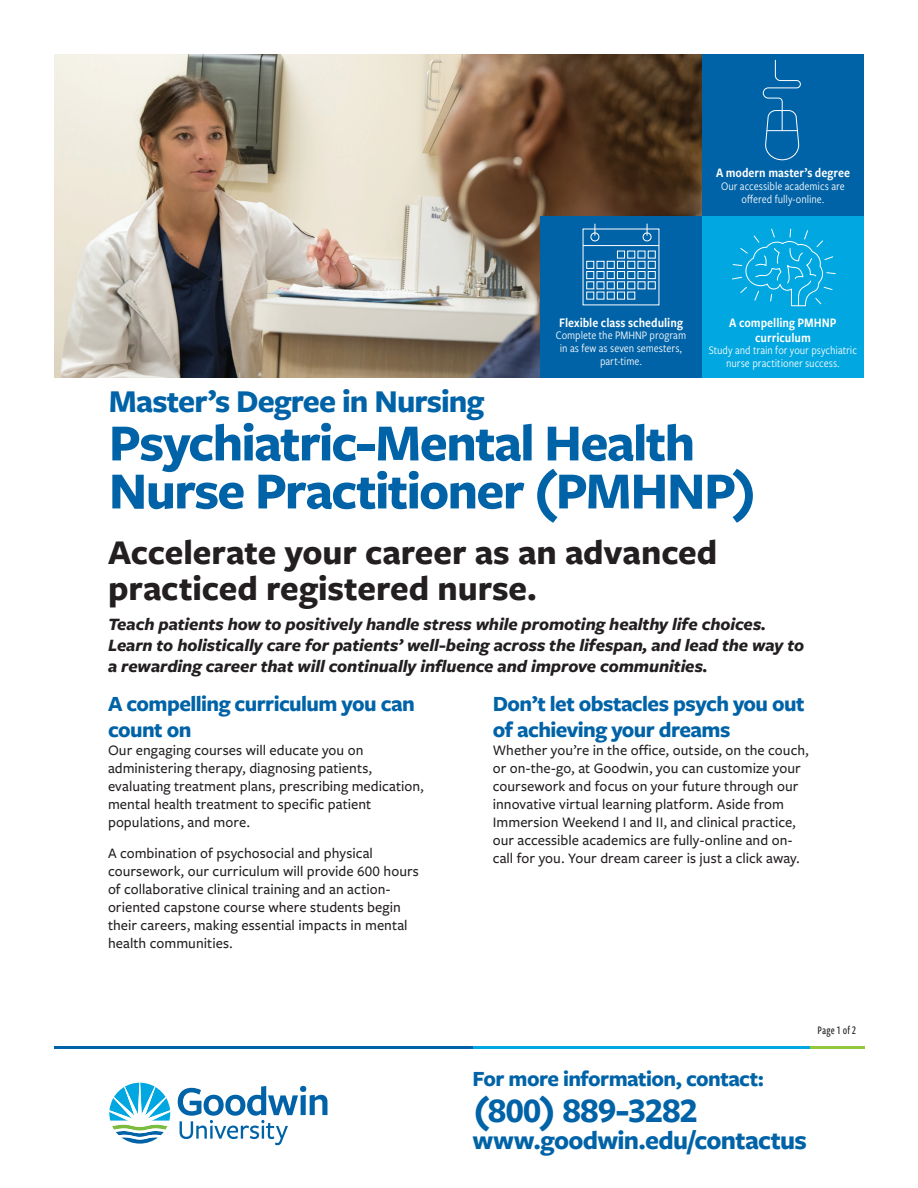
<style>
.page{position:relative;width:918px;height:1188px;background:#fff}
.page>*{position:absolute;margin:0;border:0;box-sizing:border-box;transform-origin:0 0}
.t1{font:700 54px/48px "Freight Sans Pro";letter-spacing:-.03em;color:#0163a7}
.t2{font:700 36px/36px "Freight Sans Pro";color:#231f20}
.t3{font:700 36px "Freight Sans Pro";letter-spacing:-.015em;color:#0163a7}
.t4{font:700 33px "Freight Sans Pro";letter-spacing:-.025em;color:#0163a7}
.t5{font:700 27px "Freight Sans Pro";letter-spacing:-.025em;color:#0163a7}
.t6{font:700 22.5px/25.5px "Freight Sans Pro";letter-spacing:-.025em;color:#0163a7}
.t7{font:italic 700 18px/21px "Freight Sans Pro";letter-spacing:-.005em;color:#231f20}
.t8{font:500 15px/18px "Freight Sans Pro";letter-spacing:.005em;color:#231f20}
.t9{font:13.5px/15px "Freight Sans Cnd Pro Semi";color:#fff;text-align:center}
.t10{font:12px/12.8px "Freight Sans Cnd Pro";color:#fff;text-align:center}
.t11{font:500 12px "Freight Sans Cmp Pro";letter-spacing:.01em;color:#231f20}
</style>
<div class="page">
<hr style="left:472px;top:1046px;width:338px;height:3px;background:#00a7e0">
<hr style="left:54px;top:1046px;width:418px;height:3px;background:#0163a7">
<hr style="left:810px;top:1046px;width:55px;height:3px;background:#93c83d">
<svg style="left:178px;top:1086px;width:149px;height:59px"></svg>
<svg style="left:109px;top:1083px;width:61px;height:61px"></svg>
<img style="left:54px;top:54px;width:648px;height:324px">
<div style="left:702px;top:216px;width:162px;height:162px;background:#00a7e0"></div>
<div style="left:540px;top:216px;width:162px;height:162px;background:#0163a7"></div>
<div style="left:702px;top:54px;width:162px;height:162px;background:#0163a7"></div>
<svg style="left:762px;top:59px;width:39px;height:102px"></svg>
<hr style="left:583px;top:245px;width:76px;height:1px;background:#fff">
<div style="left:617px;top:251px;width:8px;height:8px;border:1px solid #fff"></div>
<div style="left:617px;top:292px;width:8px;height:8px;border:1px solid #fff"></div>
<div style="left:617px;top:281px;width:8px;height:8px;border:1px solid #fff"></div>
<div style="left:617px;top:271px;width:8px;height:8px;border:1px solid #fff"></div>
<div style="left:617px;top:261px;width:8px;height:8px;border:1px solid #fff"></div>
<div style="left:648px;top:251px;width:8px;height:8px;border:1px solid #fff"></div>
<div style="left:627px;top:251px;width:8px;height:8px;border:1px solid #fff"></div>
<div style="left:648px;top:261px;width:8px;height:8px;border:1px solid #fff"></div>
<div style="left:638px;top:261px;width:7px;height:8px;border:1px solid #fff"></div>
<div style="left:627px;top:261px;width:8px;height:8px;border:1px solid #fff"></div>
<div style="left:648px;top:271px;width:8px;height:8px;border:1px solid #fff"></div>
<div style="left:638px;top:271px;width:7px;height:8px;border:1px solid #fff"></div>
<div style="left:627px;top:271px;width:8px;height:8px;border:1px solid #fff"></div>
<div style="left:648px;top:281px;width:8px;height:8px;border:1px solid #fff"></div>
<div style="left:627px;top:281px;width:8px;height:8px;border:1px solid #fff"></div>
<div style="left:627px;top:292px;width:8px;height:8px;border:1px solid #fff"></div>
<div style="left:607px;top:261px;width:8px;height:8px;border:1px solid #fff"></div>
<div style="left:597px;top:261px;width:7px;height:8px;border:1px solid #fff"></div>
<div style="left:586px;top:261px;width:8px;height:8px;border:1px solid #fff"></div>
<div style="left:607px;top:271px;width:8px;height:8px;border:1px solid #fff"></div>
<div style="left:597px;top:271px;width:7px;height:8px;border:1px solid #fff"></div>
<div style="left:586px;top:271px;width:8px;height:8px;border:1px solid #fff"></div>
<div style="left:607px;top:281px;width:8px;height:8px;border:1px solid #fff"></div>
<div style="left:586px;top:281px;width:8px;height:8px;border:1px solid #fff"></div>
<div style="left:607px;top:292px;width:8px;height:8px;border:1px solid #fff"></div>
<div style="left:586px;top:292px;width:8px;height:8px;border:1px solid #fff"></div>
<div style="left:591px;top:233px;width:8px;height:8px;border:1px solid #fff;border-radius:50%"></div>
<div style="left:643px;top:233px;width:8px;height:8px;border:1px solid #fff;border-radius:50%"></div>
<svg style="left:732px;top:228px;width:104px;height:79px"></svg>
<p class="t9" style="left:716px;top:165px;width:135px">A modern master’s degree</p>
<p class="t10" style="left:721px;top:179px;width:125px">Our accessible academics are offered fully-online.</p>
<p class="t9" style="left:559px;top:314px;width:125px">Flexible class scheduling</p>
<p class="t10" style="left:556px;top:329px;width:132px">Complete the PMHNP program in as few as seven semesters, part-time.</p>
<p class="t9" style="left:729px;top:314px;width:109px">A compelling PMHNP curriculum</p>
<p class="t10" style="left:709px;top:344px;width:150px">Study and train for your psychiatric nurse practitioner success.</p>
<h3 class="t4" style="left:109px;top:379px;width:377px">Master’s Degree in Nursing</h3>
<h1 class="t1" style="left:109px;top:417px;width:649px">Psychiatric-Mental Health<br>Nurse Practitioner (PMHNP)</h1>
<h2 class="t2" style="left:108px;top:533px;width:611px">Accelerate your career as an advanced practiced registered nurse.</h2>
<p class="t7" style="left:108px;top:613px;width:698px">Teach patients how to positively handle stress while promoting healthy life choices.<br>Learn to holistically care for patients’ well-being across the lifespan, and lead the way to a rewarding career that will continually influence and improve communities.</p>
<h3 class="t6" style="left:108px;top:690px;width:308px">A compelling curriculum you can count on</h3>
<p class="t8" style="left:108px;top:740px;width:318px">Our engaging courses will educate you on administering therapy, diagnosing patients, evaluating treatment plans, prescribing medication, mental health treatment to specific patient populations, and more.</p>
<p class="t8" style="left:108px;top:844px;width:313px">A combination of psychosocial and physical coursework, our curriculum will provide 600 hours of collaborative clinical training and an action&shy;oriented capstone course where students begin their careers, making essential impacts in mental health communities.</p>
<h3 class="t6" style="left:493px;top:690px;width:314px">Don’t let obstacles psych you out of achieving your dreams</h3>
<p class="t8" style="left:493px;top:740px;width:318px">Whether you’re in the office, outside, on the couch, or on-the-go, at Goodwin, you can customize your coursework and focus on your future through our innovative virtual learning platform. Aside from Immersion Weekend I and II, and clinical practice, our accessible academics are fully-online and on&shy;call for you. Your dream career is just a click away.</p>
<p class="t11" style="left:818px;top:1022px;width:40px">Page 1 of 2</p>
<h3 class="t6" style="left:472px;top:1065px;width:293px">For more information, contact:</h3>
<h2 class="t3" style="left:472px;top:1085px;width:227px">(800) 889-3282</h2>
<h3 class="t5" style="left:472px;top:1121px;width:336px">www.goodwin.edu/contactus</h3>
</div>
